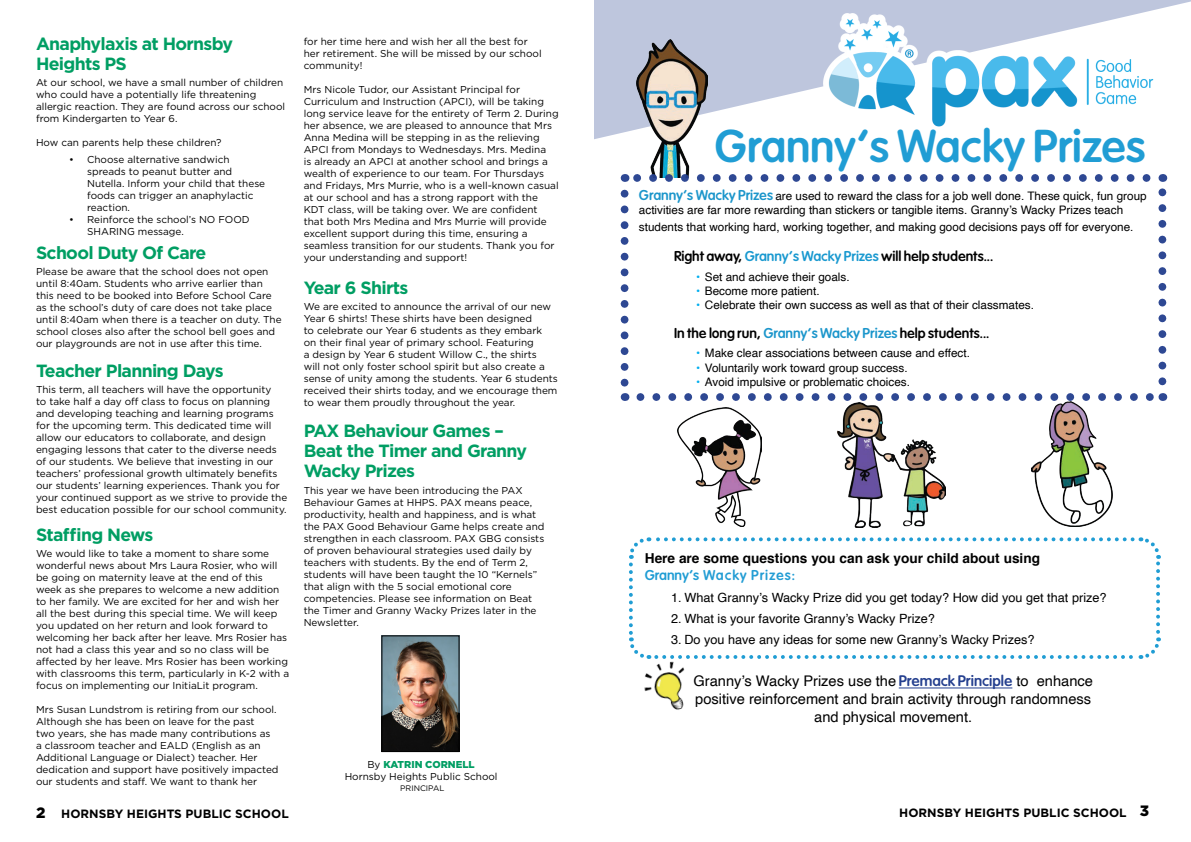
<style>
.page{position:relative;width:1191px;height:842px;background:#fff}
.page>*{position:absolute;margin:0;border:0;box-sizing:border-box;transform-origin:0 0}
.t1{font:700 44px "OPTI Vag Round";letter-spacing:-.005em;color:#209dd4}
.t2{font:700 17.7px/19.9px "Gotham";letter-spacing:-.04em;color:#009e63}
.t3{font:14.7px/17.6px "Helvetica";color:#000;text-align:center}
.t4{font:700 13.7px "OPTI Vag Round";color:#000}
.t5{font:700 13.7px "Helvetica";color:#000}
.t6{font:700 13.7px "OPTI Vag Round";letter-spacing:.045em;color:#239dd4}
.t7{font:12.7px "Helvetica";color:#000}
.t8{font:700 12px "Gotham";color:#000}
.t9{font:11.7px/14.1px "Helvetica";color:#000}
.t10{font:10px/12px "Gotham";color:#000}
.t11{font:8px "Gotham";color:#000}
.s1{font-weight:900;color:#009e63}
.s2{font-family:"OPTI Vag Round";font-weight:700;font-size:13.7px;color:#1c96cb}
.s3{color:#1a99d0}
.s4{font-weight:700;color:#00aeef}
.s5{color:#1c96cb}
.s6{color:#209dd4}
.s7{font-family:"OPTI Vag Round";font-weight:700;color:#25408f}
.s8{font-weight:900;font-size:15px}
</style>
<div class="page">
<img style="left:383px;top:637px;width:74px;height:113px">
<div style="left:381px;top:635px;width:78px;height:117px;border:1px solid #000"></div>
<svg style="left:629px;top:537px;width:532px;height:122px"></svg>
<svg style="left:594px;top:0;width:597px;height:140px;fill:#bec6dd"></svg>
<img style="left:636px;top:39px;width:72px;height:135px">
<img style="left:823px;top:14px;width:335px;height:117px">
<svg style="left:640px;top:393px;width:514px;height:8px"></svg>
<svg style="left:633px;top:174px;width:513px;height:8px"></svg>
<svg style="left:620px;top:194px;width:8px;height:207px"></svg>
<svg style="left:1158px;top:174px;width:8px;height:207px"></svg>
<img style="left:634px;top:652px;width:64px;height:58px">
<hr style="left:898px;top:687px;width:114px;height:1px;background:#25408f">
<img style="left:678px;top:407px;width:83px;height:119px">
<img style="left:1031px;top:402px;width:81px;height:124px">
<img style="left:837px;top:402px;width:108px;height:125px">
<h2 class="t2" style="left:36px;top:34px;width:199px">Anaphylaxis at Hornsby<br>Heights PS</h2>
<p class="t10" style="left:36px;top:76px;width:251px">At our school, we have a small number of children who could have a potentially life threatening allergic reaction. They are found across our school from Kindergarten to Year 6.</p>
<p class="t10" style="left:36px;top:136px;width:187px">How can parents help these children?</p>
<p class="t10" style="left:87px;top:153px;width:180px;text-indent:-18px">• Choose alternative sandwich spreads to peanut butter and<br>Nutella. Inform your child that these foods can trigger an anaphylactic reaction.</p>
<p class="t10" style="left:87px;top:213px;width:164px;text-indent:-18px">• Reinforce the school’s NO FOOD<br>SHARING message.</p>
<h2 class="t2" style="left:36px;top:243px;width:172px">School Duty Of Care</h2>
<p class="t10" style="left:36px;top:265px;width:247px">Please be aware that the school does not open until 8:40am. Students who arrive earlier than this need to be booked into Before School Care as the school’s duty of care does not take place until 8:40am when there is a teacher on duty. The school closes also after the school bell goes and our playgrounds are not in use after this time.</p>
<p class="t10" style="left:36px;top:383px;width:253px">This term, all teachers will have the opportunity<br>to take half a day off class to focus on planning and developing teaching and learning programs for the upcoming term. This dedicated time will allow our educators to collaborate, and design engaging lessons that cater to the diverse needs of our students. We believe that investing in our teachers’ professional growth ultimately benefits our students’ learning experiences. Thank you for your continued support as we strive to provide the best education possible for our school community.</p>
<h2 class="t2" style="left:36px;top:361px;width:189px">Teacher Planning Days</h2>
<h2 class="t2" style="left:36px;top:525px;width:119px">Staffing News</h2>
<p class="t10" style="left:36px;top:547px;width:255px">We would like to take a moment to share some wonderful news about Mrs Laura Rosier, who will be going on maternity leave at the end of this week as she prepares to welcome a new addition to her family. We are excited for her and wish her all the best during this special time. We will keep you updated on her return and look forward to welcoming her back after her leave. Mrs Rosier has not had a class this year and so no class will be affected by her leave. Mrs Rosier has been working with classrooms this term, particularly in K-2 with a focus on implementing our InitiaLit program.</p>
<p class="t10" style="left:36px;top:703px;width:244px">Mrs Susan Lundstrom is retiring from our school.<br>Although she has been on leave for the past<br>two years, she has made many contributions as a classroom teacher and EALD (English as an Additional Language or Dialect) teacher. Her dedication and support have positively impacted our students and staff. We want to thank her</p>
<p class="t10" style="left:304px;top:35px;width:239px">for her time here and wish her all the best for her retirement. She will be missed by our school community!</p>
<p class="t10" style="left:304px;top:83px;width:256px">Mrs Nicole Tudor, our Assistant Principal for Curriculum and Instruction (APCI), will be taking long service leave for the entirety of Term 2. During her absence, we are pleased to announce that Mrs Anna Medina will be stepping in as the relieving APCI from Mondays to Wednesdays. Mrs. Medina<br>is already an APCI at another school and brings a wealth of experience to our team. For Thursdays and Fridays, Mrs Murrie, who is a well-known casual at our school and has a strong rapport with the KDT class, will be taking over. We are confident that both Mrs Medina and Mrs Murrie will provide excellent support during this time, ensuring a seamless transition for our students. Thank you for your understanding and support!</p>
<h2 class="t2" style="left:304px;top:278px;width:106px">Year 6 Shirts</h2>
<p class="t10" style="left:304px;top:300px;width:256px">We are excited to announce the arrival of our new Year 6 shirts! These shirts have been designed<br>to celebrate our Year 6 students as they embark<br>on their final year of primary school. Featuring<br>a design by Year 6 student Willow C., the shirts<br>will not only foster school spirit but also create a sense of unity among the students. Year 6 students received their shirts today, and we encourage them to wear them proudly throughout the year.</p>
<h2 class="t2" style="left:304px;top:420px;width:225px">PAX Behaviour Games –<br>Beat the Timer and Granny<br>Wacky Prizes</h2>
<p class="t10" style="left:304px;top:485px;width:242px">This year we have been introducing the PAX Behaviour Games at HHPS. PAX means peace, productivity, health and happiness, and is what the PAX Good Behaviour Game helps create and strengthen in each classroom. PAX GBG consists of proven behavioural strategies used daily by teachers with students. By the end of Term 2, students will have been taught the 10 “Kernels” that align with the 5 social emotional core competencies. Please see information on Beat the Timer and Granny Wacky Prizes later in the Newsletter.</p>
<p class="t10" style="left:345px;top:758px;width:154px;text-align:center">By <span class="s1">KATRIN CORNELL<br></span>Hornsby Heights Public School</p>
<p class="t11" style="left:400px;top:783px;width:46px">PRINCIPAL</p>
<h1 class="t1" style="left:714px;top:120px;width:433px">Granny’s Wacky Prizes</h1>
<p class="t9" style="left:639px;top:190px;width:509px"><span class="s2">Granny’s Wacky Prizes</span> are used to reward the class for a job well done. These quick, fun group activities are far more rewarding than stickers or tangible items. Granny’s Wacky Prizes teach</p>
<p class="t9" style="left:639px;top:220px;width:496px">students that working hard, working together, and making good decisions pays off for everyone.</p>
<h3 class="t4" style="left:674px;top:248px;width:321px">Right away, <span class="s3">Granny’s Wacky Prizes</span> will help students...</h3>
<p class="t9" style="left:696px;top:270px;width:155px"><span class="s4">•</span> Set and achieve their goals.</p>
<p class="t9" style="left:696px;top:284px;width:125px"><span class="s4">•</span> Become more patient.</p>
<p class="t9" style="left:696px;top:299px;width:339px"><span class="s4">•</span> Celebrate their own success as well as that of their classmates.</p>
<h3 class="t4" style="left:674px;top:324px;width:317px">In the long run, <span class="s5">Granny’s Wacky Prizes</span> help students...</h3>
<p class="t9" style="left:696px;top:347px;width:275px"><span class="s4">•</span> Make clear associations between cause and effect.</p>
<p class="t9" style="left:696px;top:361px;width:213px"><span class="s4">•</span> Voluntarily work toward group success.</p>
<p class="t9" style="left:696px;top:375px;width:215px"><span class="s4">•</span> Avoid impulsive or problematic choices.</p>
<h3 class="t5" style="left:645px;top:547px;width:397px">Here are some questions you can ask your child about using</h3>
<h3 class="t6" style="left:645px;top:566px;width:152px"><span class="s6">Granny’s</span> Wacky Prizes:</h3>
<p class="t7" style="left:671px;top:588px;width:437px">1. What Granny’s Wacky Prize did you get today? How did you get that prize?</p>
<p class="t7" style="left:671px;top:609px;width:265px">2. What is your favorite Granny’s Wacky Prize?</p>
<p class="t7" style="left:671px;top:630px;width:365px">3. Do you have any ideas for some new Granny’s Wacky Prizes?</p>
<h3 class="t3" style="left:693px;top:673px;width:401px">Granny’s Wacky Prizes use the <span class="s7">Premack Principle</span> to enhance positive reinforcement and brain activity through randomness and physical movement.</h3>
<p class="t8" style="left:36px;top:805px;width:254px"><span class="s8">2</span> HORNSBY HEIGHTS PUBLIC SCHOOL</p>
<p class="t8" style="left:899px;top:804px;width:251px">HORNSBY HEIGHTS PUBLIC SCHOOL <span class="s8">3</span></p>
</div>
